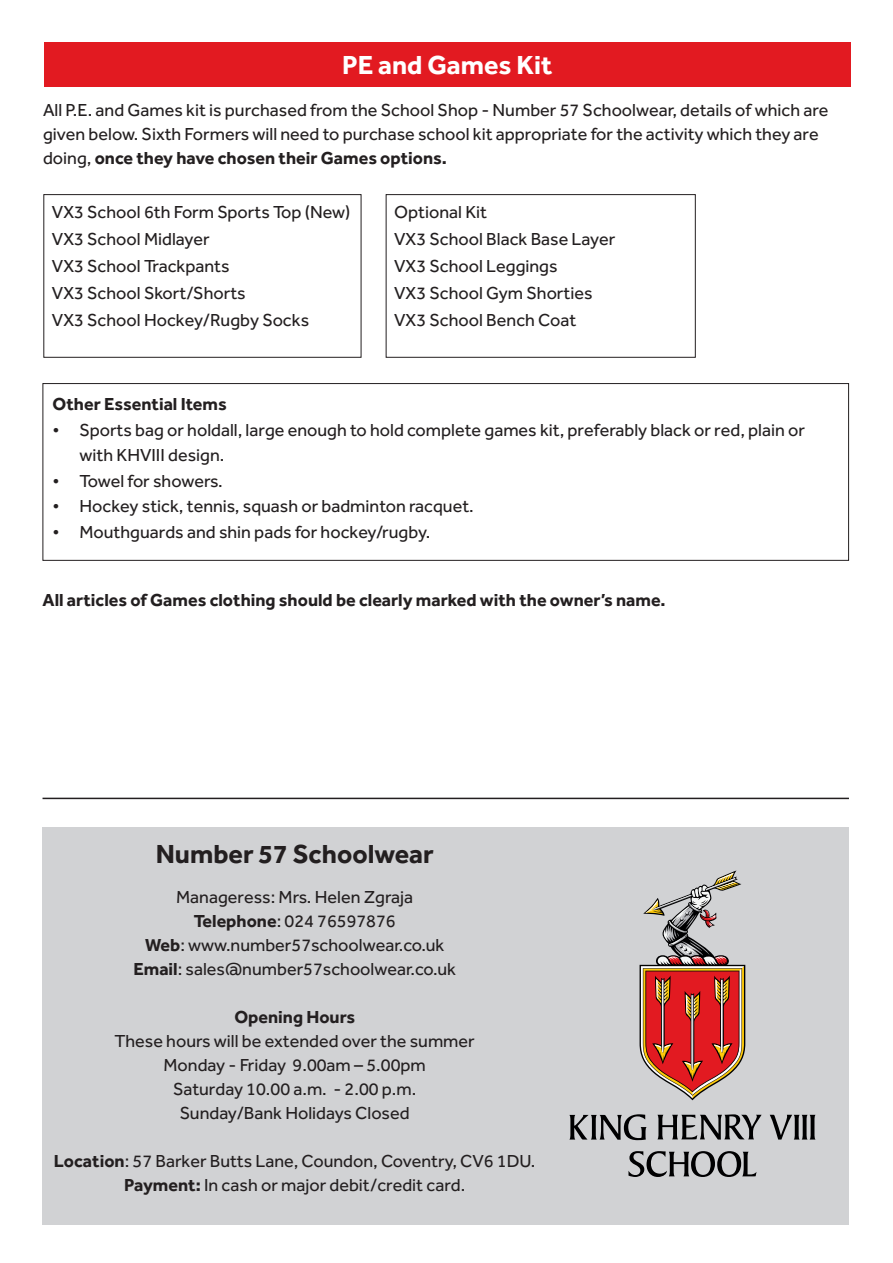
<style>
.page{position:relative;width:893px;height:1263px;background:#fff}
.page>*{position:absolute;margin:0;border:0;box-sizing:border-box;transform-origin:0 0}
.t1{font:700 27px "Effra";color:#231f20}
.t2{font:700 27px "Effra";color:#fff}
.t3{font:18px/24px "Effra";color:#231f20}
.t4{font:700 18px "Effra";color:#231f20}
.s1{font-weight:700}
</style>
<div class="page">
<div style="left:43px;top:383px;width:806px;height:178px;border:1px solid #231f20"></div>
<div style="left:43px;top:827px;width:806px;height:398px;background:#d1d2d4"></div>
<div style="left:43px;top:194px;width:318px;height:164px;border:1px solid #231f20"></div>
<div style="left:44px;top:43px;width:806px;height:44px;background:#e21a21"></div>
<div style="left:386px;top:194px;width:310px;height:164px;border:1px solid #231f20"></div>
<hr style="left:43px;top:798px;width:806px;height:1px;background:#231f20">
<svg style="left:569px;top:1114px;width:77px;height:26px"></svg>
<svg style="left:657px;top:1114px;width:105px;height:25px"></svg>
<svg style="left:770px;top:1115px;width:45px;height:24px"></svg>
<svg style="left:628px;top:1151px;width:128px;height:26px"></svg>
<svg style="left:640px;top:870px;width:105px;height:230px"></svg>
<p class="t2" style="left:342px;top:48px;width:212px">PE and Games Kit</p>
<p class="t3" style="left:43px;top:98px;width:787px">All P.E. and Games kit is purchased from the School Shop - Number 57 Schoolwear, details of which are given below. Sixth Formers will need to purchase school kit appropriate for the activity which they are doing, <span class="s1">once they have chosen their Games options.</span></p>
<p class="t3" style="left:52px;top:200px;width:300px">VX3 School 6th Form Sports Top (New)</p>
<p class="t3" style="left:52px;top:227px;width:159px">VX3 School Midlayer</p>
<p class="t3" style="left:52px;top:254px;width:179px">VX3 School Trackpants</p>
<p class="t3" style="left:52px;top:281px;width:195px">VX3 School Skort/Shorts</p>
<p class="t3" style="left:52px;top:308px;width:259px">VX3 School Hockey/Rugby Socks</p>
<p class="t3" style="left:394px;top:200px;width:94px">Optional Kit</p>
<p class="t3" style="left:394px;top:227px;width:223px">VX3 School Black Base Layer</p>
<p class="t3" style="left:394px;top:254px;width:165px">VX3 School Leggings</p>
<p class="t3" style="left:394px;top:281px;width:200px">VX3 School Gym Shorties</p>
<p class="t3" style="left:394px;top:308px;width:184px">VX3 School Bench Coat</p>
<p class="t4" style="left:53px;top:393px;width:176px">Other Essential Items</p>
<p class="t3" style="left:80px;top:417px;width:727px;line-height:25.5px;text-indent:-27px">• Sports bag or holdall, large enough to hold complete games kit, preferably black or red, plain or with KHVIII design.</p>
<p class="t3" style="left:53px;top:468px;width:172px">• Towel for showers.</p>
<p class="t3" style="left:53px;top:494px;width:423px">• Hockey stick, tennis, squash or badminton racquet.</p>
<p class="t3" style="left:53px;top:519px;width:379px">• Mouthguards and shin pads for hockey/rugby.</p>
<p class="t4" style="left:43px;top:589px;width:625px">All articles of Games clothing should be clearly marked with the owner’s name.</p>
<p class="t1" style="left:156px;top:837px;width:280px">Number 57 Schoolwear</p>
<p class="t3" style="left:176px;top:885px;width:238px">Manageress: Mrs. Helen Zgraja</p>
<p class="t3" style="left:194px;top:909px;width:203px"><span class="s1">Telephone</span>: 024 76597876</p>
<p class="t3" style="left:145px;top:933px;width:301px"><span class="s1">Web</span>: www.number57schoolwear.co.uk</p>
<p class="t3" style="left:133px;top:957px;width:324px"><span class="s1">Email</span>: sales@number57schoolwear.co.uk</p>
<p class="t4" style="left:234px;top:1006px;width:122px">Opening Hours</p>
<p class="t3" style="left:115px;top:1029px;width:362px">These hours will be extended over the summer</p>
<p class="t3" style="left:164px;top:1053px;width:264px">Monday - Friday 9.00am – 5.00pm</p>
<p class="t3" style="left:173px;top:1077px;width:245px">Saturday 10.00 a.m. - 2.00 p.m.</p>
<p class="t3" style="left:180px;top:1101px;width:231px">Sunday/Bank Holidays Closed</p>
<p class="t3" style="left:54px;top:1149px;width:483px"><span class="s1">Location</span>: 57 Barker Butts Lane, Coundon, Coventry, CV6 1DU.</p>
<p class="t3" style="left:124px;top:1173px;width:343px"><span class="s1">Payment:</span> In cash or major debit/credit card.</p>
</div>
